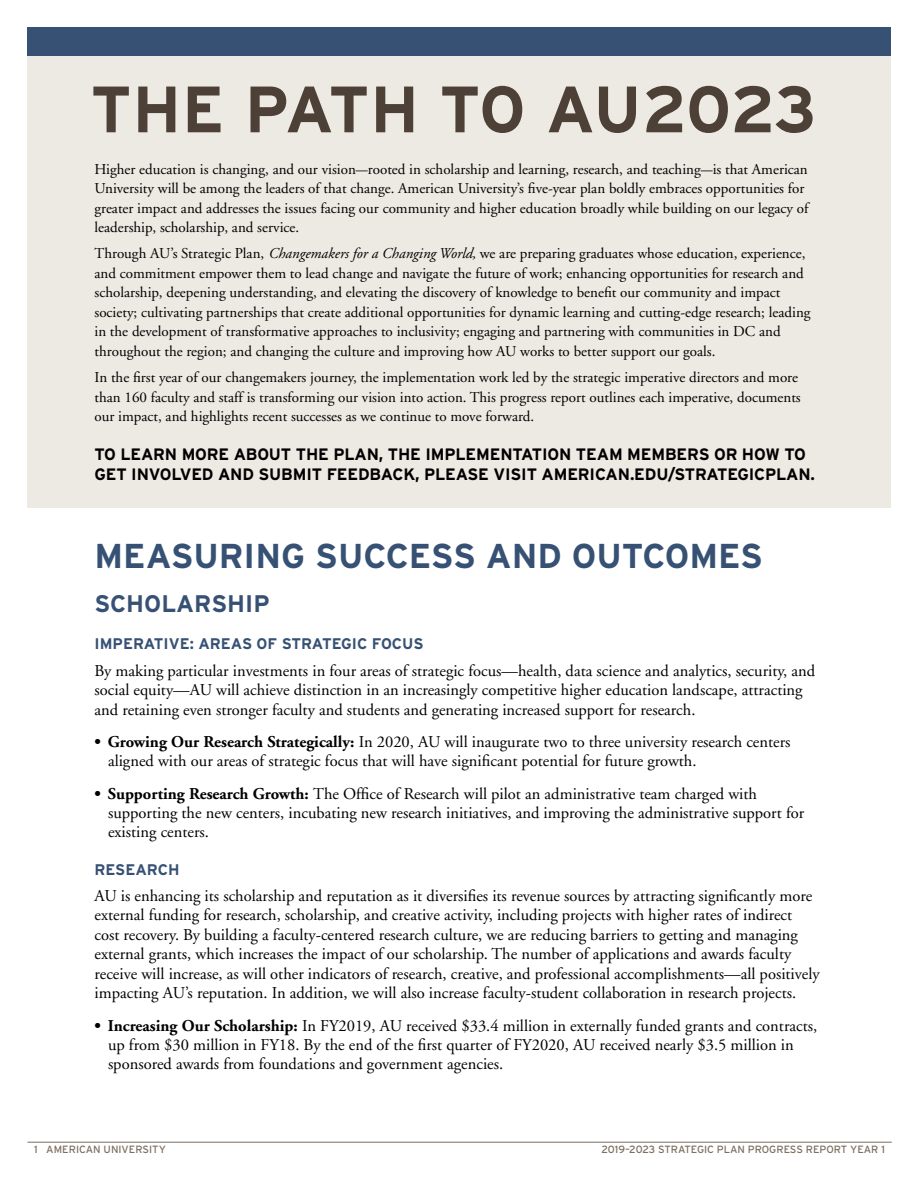
<style>
.page{position:relative;width:918px;height:1188px;background:#fff}
.page>*{position:absolute;margin:0;border:0;box-sizing:border-box;transform-origin:0 0}
.t1{font:700 65.4px "Interstate";letter-spacing:-.01em;color:#4d4037}
.A_head{font:700 34.5px "Interstate";color:#375174}
.b_heads{font:700 24px "Interstate";color:#375174}
.text{font:16.5px/19.5px "Adobe Garamond";color:#000}
.bullet_text{font:16.5px/19px "Adobe Garamond";color:#000}
.text-2{font:700 16.5px/19.5px "Interstate";letter-spacing:-.01em;color:#000}
.c_head{font:700 15.3px "Interstate";color:#375174}
.intro{font:15px/19.5px "Adobe Garamond";color:#000}
.t2{font:10.5px "Interstate";color:#7d6e60}
.s1{font-style:italic}
.s2{font-weight:700}
</style>
<div class="page">
<hr style="left:27px;top:1142px;width:865px;height:1px;background:#7d6e60">
<div style="left:27px;top:43px;width:864px;height:465px;background:#ede9e3"></div>
<div style="left:27px;top:27px;width:864px;height:29px;background:#375174"></div>
<p class="t1" style="left:90px;top:73px;width:727px">THE PATH TO AU2023</p>
<p class="intro" style="left:94px;top:159px;width:715px">Higher education is changing, and our vision—rooted in scholarship and learning, research, and teaching—is that American University will be among the leaders of that change. American University’s five-year plan boldly embraces opportunities for greater impact and addresses the issues facing our community and higher education broadly while building on our legacy of leadership, scholarship, and service.</p>
<p class="intro" style="left:95px;top:244px;width:718px">Through AU’s Strategic Plan, <span class="s1">Changemakers for a Changing World,</span> we are preparing graduates whose education, experience, and commitment empower them to lead change and navigate the future of work; enhancing opportunities for research and scholarship, deepening understanding, and elevating the discovery of knowledge to benefit our community and impact society; cultivating partnerships that create additional opportunities for dynamic learning and cutting-edge research; leading in the development of transformative approaches to inclusivity; engaging and partnering with communities in DC and throughout the region; and changing the culture and improving how AU works to better support our goals.</p>
<p class="intro" style="left:95px;top:368px;width:708px">In the first year of our changemakers journey, the implementation work led by the strategic imperative directors and more than 160 faculty and staff is transforming our vision into action. This progress report outlines each imperative, documents our impact, and highlights recent successes as we continue to move forward.</p>
<p class="text-2" style="left:94px;top:444px;width:722px">TO LEARN MORE ABOUT THE PLAN, THE IMPLEMENTATION TEAM MEMBERS OR HOW TO<br>GET INVOLVED AND SUBMIT FEEDBACK, PLEASE VISIT AMERICAN.EDU/STRATEGICPLAN.</p>
<p class="A_head" style="left:94px;top:536px;width:670px">MEASURING SUCCESS AND OUTCOMES</p>
<p class="b_heads" style="left:94px;top:590px;width:177px">SCHOLARSHIP</p>
<p class="c_head" style="left:94px;top:635px;width:331px">IMPERATIVE: AREAS OF STRATEGIC FOCUS</p>
<p class="text" style="left:94px;top:661px;width:722px">By making particular investments in four areas of strategic focus—health, data science and analytics, security, and social equity—AU will achieve distinction in an increasingly competitive higher education landscape, attracting and retaining even stronger faculty and students and generating increased support for research.</p>
<p class="bullet_text" style="left:108px;top:733px;width:684px;text-indent:-14px"><span class="s2">• Growing Our Research Strategically:</span> In 2020, AU will inaugurate two to three university research centers aligned with our areas of strategic focus that will have significant potential for future growth.</p>
<p class="bullet_text" style="left:108px;top:785px;width:698px;text-indent:-14px"><span class="s2">• Supporting Research Growth:</span> The Office of Research will pilot an administrative team charged with supporting the new centers, incubating new research initiatives, and improving the administrative support for existing centers.</p>
<p class="c_head" style="left:94px;top:861px;width:87px">RESEARCH</p>
<p class="text" style="left:94px;top:886px;width:727px">AU is enhancing its scholarship and reputation as it diversifies its revenue sources by attracting significantly more external funding for research, scholarship, and creative activity, including projects with higher rates of indirect cost recovery. By building a faculty-centered research culture, we are reducing barriers to getting and managing external grants, which increases the impact of our scholarship. The number of applications and awards faculty receive will increase, as will other indicators of research, creative, and professional accomplishments—all positively impacting AU’s reputation. In addition, we will also increase faculty-student collaboration in research projects.</p>
<p class="bullet_text" style="left:108px;top:1017px;width:711px;text-indent:-14px"><span class="s2">• Increasing Our Scholarship:</span> In FY2019, AU received $33.4 million in externally funded grants and contracts, up from $30 million in FY18. By the end of the first quarter of FY2020, AU received nearly $3.5 million in sponsored awards from foundations and government agencies.</p>
<p class="t2" style="left:34px;top:1144px;width:133px">1 AMERICAN UNIVERSITY</p>
<p class="t2" style="left:601px;top:1144px;width:285px">2019–2023 STRATEGIC PLAN PROGRESS REPORT YEAR 1</p>
</div>
